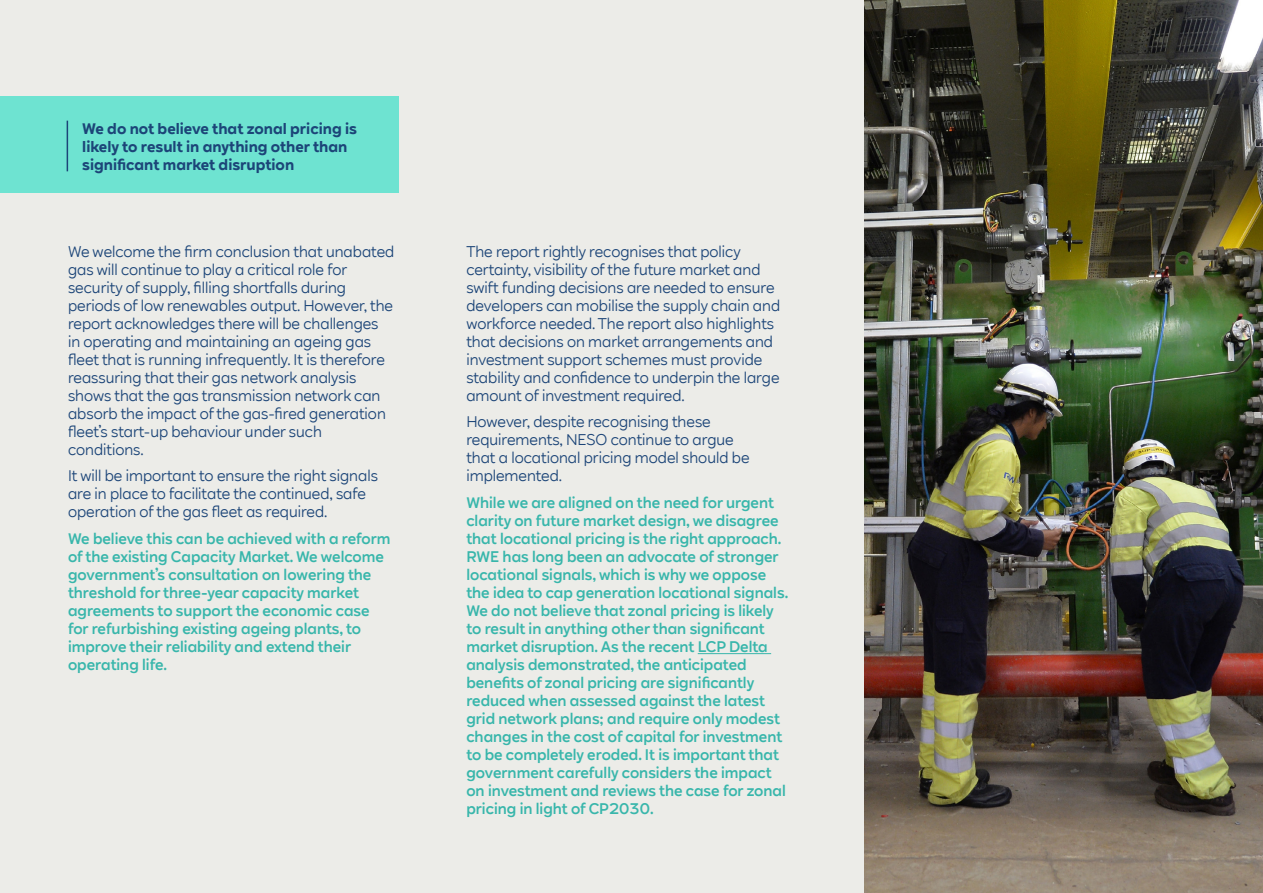
<style>
.page{position:relative;width:1263px;height:893px;background:#e8e8e3}
.page>*{position:absolute;margin:0;border:0;box-sizing:border-box;transform-origin:0 0}
.t1{font:15px/18px "RWE Sans";color:#1c4578}
.t2{font:500 15px/18px "RWE Sans";color:#38b6ab}
.t3{font:700 15px/18px "RWE Sans";color:#1c4578}
</style>
<div class="page">
<hr style="left:698px;top:653px;width:73px;height:1px;background:#38b6ab">
<div style="left:0;top:96px;width:398px;height:96px;background:#6ee3d1"></div>
<hr style="left:67px;top:121px;width:1px;height:50px;background:#1c4578">
<img style="left:865px;top:0;width:398px;height:893px">
<p class="t3" style="left:82px;top:119px;width:276px">We do not believe that zonal pricing is likely to result in anything other than significant market disruption</p>
<p class="t1" style="left:68px;top:243px;width:328px">We welcome the firm conclusion that unabated gas will continue to play a critical role for security of supply, filling shortfalls during periods of low renewables output. However, the report acknowledges there will be challenges in operating and maintaining an ageing gas fleet that is running infrequently. It is therefore reassuring that their gas network analysis shows that the gas transmission network can absorb the impact of the gas-fired generation fleet’s start-up behaviour under such conditions.</p>
<p class="t1" style="left:68px;top:467px;width:311px">It will be important to ensure the right signals are in place to facilitate the continued, safe operation of the gas fleet as required.</p>
<p class="t2" style="left:68px;top:530px;width:324px">We believe this can be achieved with a reform of the existing Capacity Market. We welcome government’s consultation on lowering the threshold for three-year capacity market agreements to support the economic case for refurbishing existing ageing plants, to improve their reliability and extend their operating life.</p>
<p class="t1" style="left:466px;top:243px;width:315px">The report rightly recognises that policy certainty, visibility of the future market and swift funding decisions are needed to ensure developers can mobilise the supply chain and workforce needed. The report also highlights that decisions on market arrangements and investment support schemes must provide stability and confidence to underpin the large amount of investment required.</p>
<p class="t1" style="left:466px;top:413px;width:285px">However, despite recognising these requirements, NESO continue to argue that a locational pricing model should be implemented.</p>
<p class="t2" style="left:466px;top:494px;width:323px">While we are aligned on the need for urgent clarity on future market design, we disagree that locational pricing is the right approach.<br>RWE has long been an advocate of stronger locational signals, which is why we oppose the idea to cap generation locational signals.<br>We do not believe that zonal pricing is likely to result in anything other than significant market disruption. As the recent LCP Delta analysis demonstrated, the anticipated benefits of zonal pricing are significantly reduced when assessed against the latest grid network plans; and require only modest changes in the cost of capital for investment to be completely eroded. It is important that government carefully considers the impact on investment and reviews the case for zonal pricing in light of CP2030.</p>
</div>
